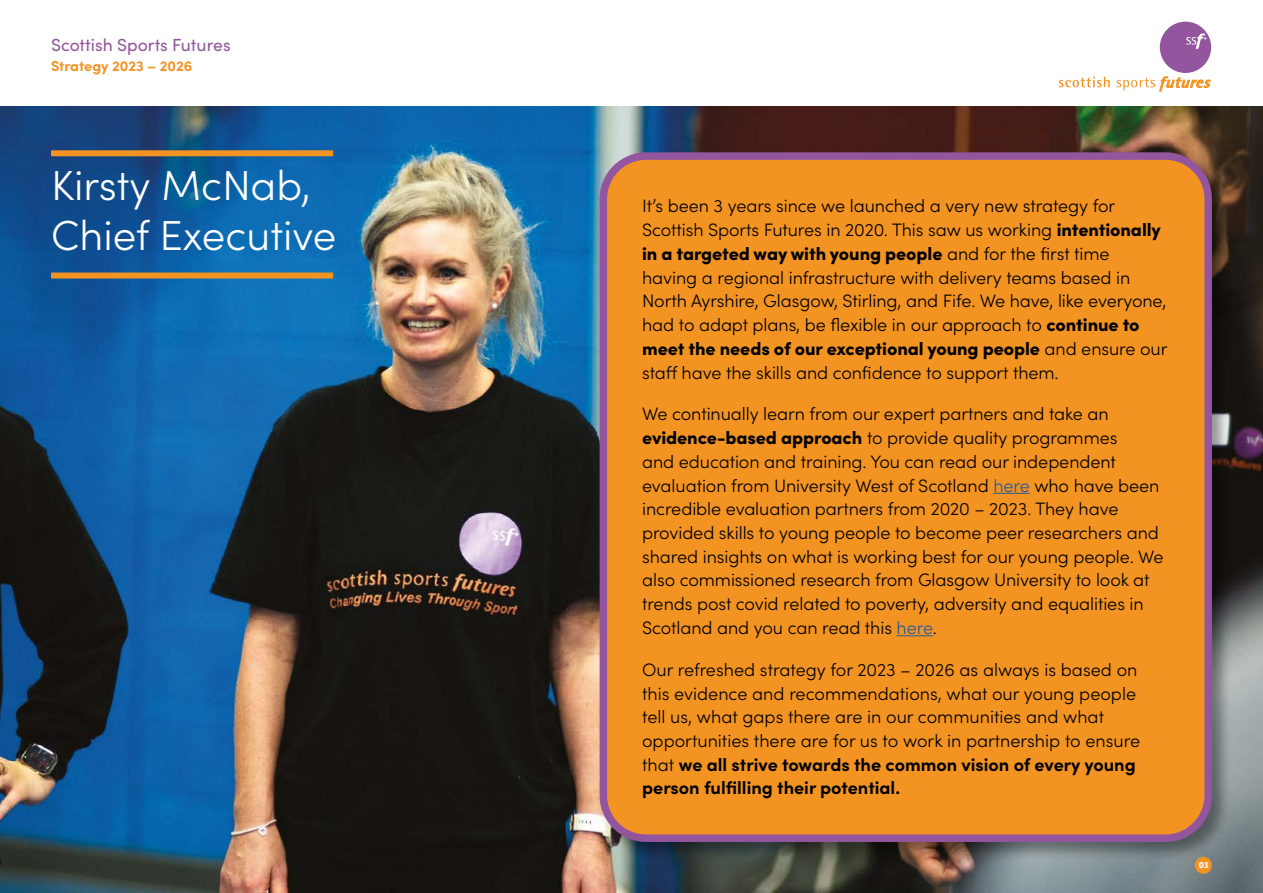
<style>
.page{position:relative;width:1263px;height:893px;background:#fff}
.page>*{position:absolute;margin:0;border:0;box-sizing:border-box;transform-origin:0 0}
.t1{font:300 42px/50.4px "Sofia Pro";color:#fff}
.t2{font:300 18px/23.7px "Sofia Pro";letter-spacing:-.005em;color:#000}
.t3{font:17.55px "Sofia Pro";color:#93569e}
.t4{font:700 14.55px "Sofia Pro";color:#f39322}
.t5{font:900 9px "Sofia Pro";color:#fff}
.s1{font-weight:900}
.s2{color:#275b9b}
.s3{font-weight:700}
</style>
<div class="page">
<img style="left:1px;top:106px;width:1262px;height:787px">
<img style="left:0;top:106px;width:1px;height:787px">
<div style="left:597px;top:150px;width:634px;height:711px;background:#000;opacity:.4"></div>
<div style="left:603px;top:156px;width:605px;height:682px;background:#f39322;border-radius:43px"></div>
<div style="left:600px;top:152px;width:612px;height:690px;border:8px solid #93569e;border-radius:43px"></div>
<div style="left:1160px;top:22px;width:51px;height:51px;background:#93569e;border-radius:50%"></div>
<svg style="left:1059px;top:77px;width:51px;height:10px"></svg>
<svg style="left:1117px;top:76px;width:94px;height:16px"></svg>
<svg style="left:1186px;top:33px;width:21px;height:16px"></svg>
<hr style="left:993px;top:493px;width:37px;height:1px;background:#275b9b">
<hr style="left:897px;top:635px;width:36px;height:1px;background:#275b9b">
<div style="left:1195px;top:857px;width:17px;height:17px;background:#f39322;border-radius:50%"></div>
<div style="left:51px;top:273px;width:282px;height:6px;background:#f39322"></div>
<div style="left:51px;top:150px;width:282px;height:6px;background:#f39322"></div>
<p class="t3" style="left:51px;top:32px;width:181px">Scottish Sports Futures</p>
<p class="t4" style="left:51px;top:54px;width:143px">Strategy 2023 – 2026</p>
<h1 class="t1" style="left:51px;top:158px;width:287px">Kirsty McNab,<br>Chief Executive</h1>
<p class="t2" style="left:642px;top:193px;width:527px">It’s been 3 years since we launched a very new strategy for Scottish Sports Futures in 2020. This saw us working <span class="s1">intentionally in a targeted way with young people</span> and for the first time having a regional infrastructure with delivery teams based in North Ayrshire, Glasgow, Stirling, and Fife. We have, like everyone, had to adapt plans, be flexible in our approach to <span class="s1">continue to meet the needs of our exceptional young people</span> and ensure our staff have the skills and confidence to support them.</p>
<p class="t2" style="left:642px;top:401px;width:523px">We continually learn from our expert partners and take an <span class="s1">evidence-based approach</span> to provide quality programmes<br>and education and training. You can read our independent evaluation from University West of Scotland <span class="s2">here</span> who have been incredible evaluation partners from 2020 – 2023. They have provided skills to young people to become peer researchers and shared insights on what is working best for our young people. We also commissioned research from Glasgow University to look at trends post covid related to poverty, adversity and equalities in Scotland and you can read this <span class="s2">here</span>.</p>
<p class="t2" style="left:642px;top:657px;width:500px">Our refreshed strategy for 2023 – 2026 as always is based on this evidence and recommendations, what our young people tell us, what gaps there are in our communities and what opportunities there are for us to work in partnership to ensure that <span class="s3">we all strive towards the common vision of every young person fulfilling their potential.</span></p>
<p class="t5" style="left:1199px;top:858px;width:12px">03</p>
</div>
